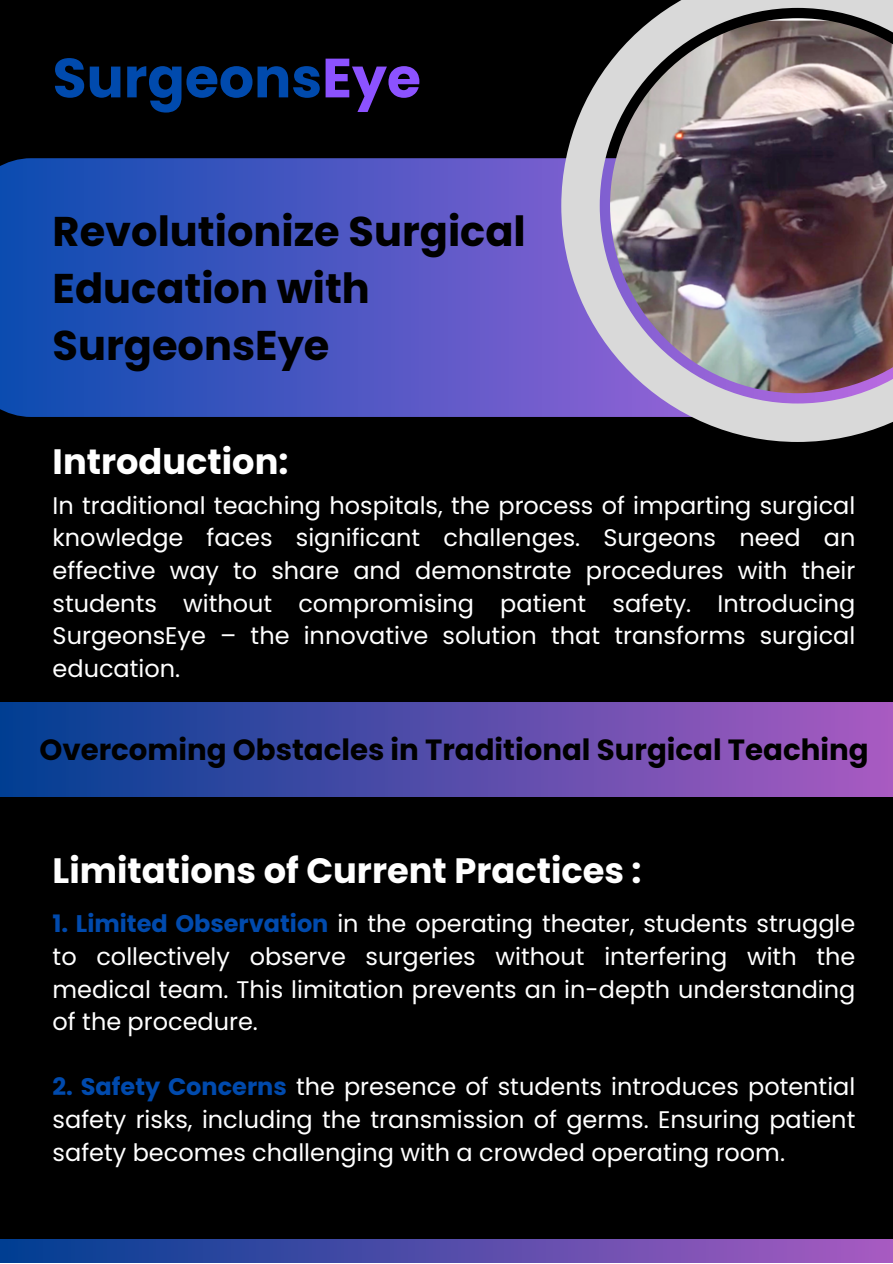
<style>
.page{position:relative;width:893px;height:1264px;background:#fff}
.page>*{position:absolute;margin:0;border:0;box-sizing:border-box;transform-origin:0 0}
.t1{font:700 55.2px "Poppins";color:#004aad}
.t2{font:700 41.55px/57.3px "Poppins";color:#000}
.t3{font:700 35.25px "Poppins";color:#fff}
.t4{font:700 29.25px "Poppins";color:#000}
.t5{font:24px/32.5px "Poppins";color:#fff;text-align:justify}
.s1{color:#8c52ff}
.s2{font-weight:700;color:#004aad}
</style>
<div class="page">
<div style="left:0;top:0;width:892px;height:1262px;background:#000"></div>
<svg style="left:0;top:158px;width:561px;height:259px;background:#4154be"></svg>
<img style="left:561px;top:0;width:331px;height:442px">
<div style="left:0;top:702px;width:892px;height:94px;background:linear-gradient(to right,#003e92,#a95bc2)"></div>
<div style="left:0;top:1238px;width:892px;height:24px;background:linear-gradient(to right,#003e92,#a85ac1)"></div>
<p class="t1" style="left:53px;top:39px;width:370px">Surgeons<span class="s1">Eye</span></p>
<p class="t2" style="left:53px;top:202px;width:474px">Revolutionize Surgical<br>Education with<br>SurgeonsEye</p>
<p class="t3" style="left:53px;top:437px;width:237px">Introduction:</p>
<p class="t5" style="left:53px;top:489px;width:804px">In traditional teaching hospitals, the process of imparting surgical knowledge faces significant challenges. Surgeons need an effective way to share and demonstrate procedures with their students without compromising patient safety. Introducing SurgeonsEye – the innovative solution that transforms surgical education.</p>
<p class="t4" style="left:39px;top:729px;width:830px">Overcoming Obstacles in Traditional Surgical Teaching</p>
<p class="t3" style="left:53px;top:846px;width:590px">Limitations of Current Practices :</p>
<p class="t5" style="left:53px;top:907px;width:804px"><span class="s2">1. Limited Observation</span> in the operating theater, students struggle to collectively observe surgeries without interfering with the medical team. This limitation prevents an in-depth understanding of the procedure.</p>
<p class="t5" style="left:53px;top:1070px;width:804px"><span class="s2">2. Safety Concerns</span> the presence of students introduces potential safety risks, including the transmission of germs. Ensuring patient safety becomes challenging with a crowded operating room.</p>
</div>
